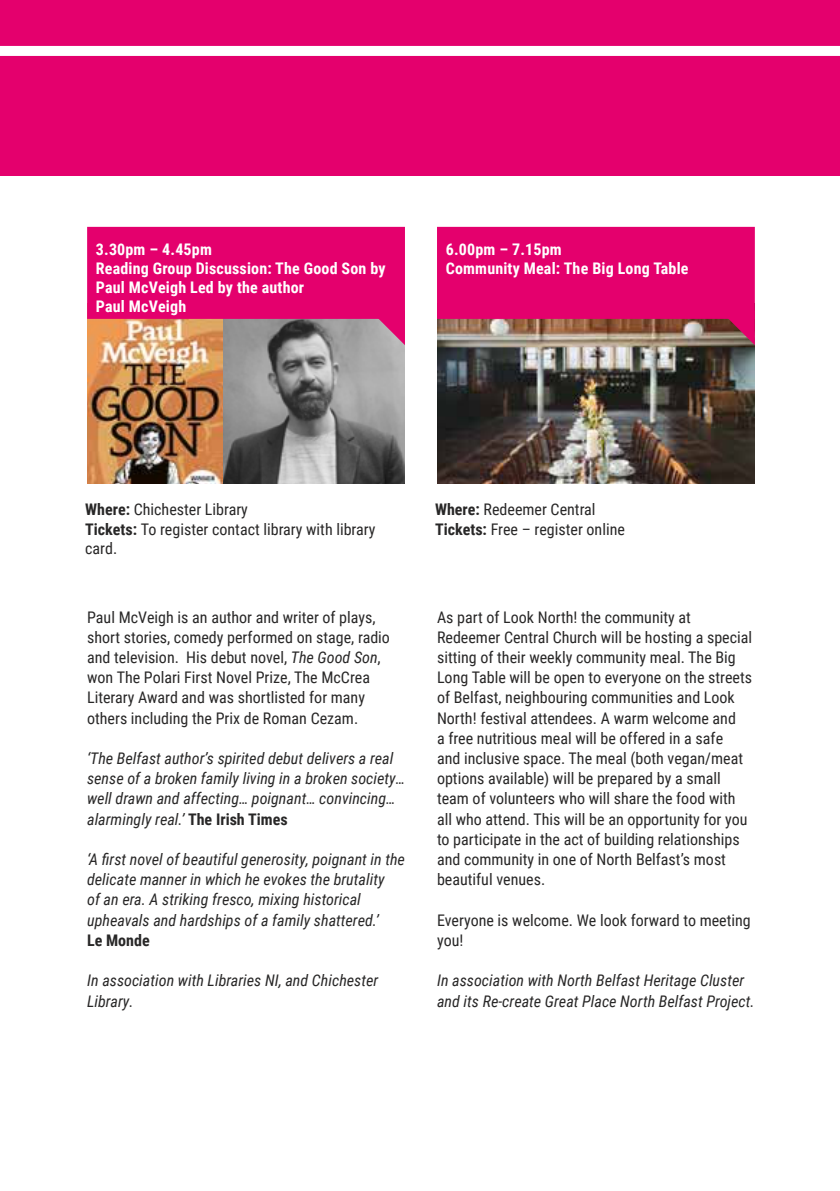
<style>
.page{position:relative;width:840px;height:1191px;background:#fff}
.page>*{position:absolute;margin:0;border:0;box-sizing:border-box;transform-origin:0 0}
.t1{font:16px/20.2px "Roboto Condensed";color:#282727}
.t2{font:italic 16px/20.2px "Roboto Condensed";color:#282727}
.t3{font:700 16px/18.8px "Roboto Condensed";letter-spacing:.01em;color:#fff}
.t4{font:700 16px "Roboto Condensed";color:#282727}
.s1{font-weight:700}
.s2{font-style:italic}
.s3{font-weight:700;font-style:normal}
</style>
<div class="page">
<div style="left:0;top:0;width:839px;height:176px;background:#e4006d"></div>
<div style="left:0;top:46px;width:839px;height:10px;background:#fff"></div>
<img style="left:437px;top:319px;width:317px;height:164px">
<img style="left:87px;top:319px;width:136px;height:164px">
<img style="left:223px;top:319px;width:182px;height:164px">
<svg style="left:719px;top:319px;width:35px;height:26px"></svg>
<svg style="left:370px;top:319px;width:35px;height:26px"></svg>
<div style="left:437px;top:227px;width:317px;height:92px;background:#e4006d"></div>
<div style="left:87px;top:227px;width:318px;height:92px;background:#e4006d"></div>
<p class="t3" style="left:96px;top:241px;width:291px">3.30pm – 4.45pm<br>Reading Group Discussion: The Good Son by<br>Paul McVeigh Led by the author<br>Paul McVeigh</p>
<p class="t3" style="left:445px;top:241px;width:244px">6.00pm – 7.15pm<br>Community Meal: The Big Long Table</p>
<p class="t1" style="left:85px;top:501px;width:291px;line-height:19.2px"><span class="s1">Where:</span> Chichester Library<br><span class="s1">Tickets:</span> To register contact library with library card.</p>
<p class="t1" style="left:87px;top:608px;width:304px">Paul McVeigh is an author and writer of plays, short stories, comedy performed on stage, radio and television. His debut novel, <span class="s2">The Good Son</span>, won The Polari First Novel Prize, The McCrea Literary Award and was shortlisted for many others including the Prix de Roman Cezam.</p>
<p class="t2" style="left:87px;top:749px;width:319px">‘The Belfast author’s spirited debut delivers a real sense of a broken family living in a broken society… well drawn and affecting… poignant… convincing… alarmingly real.’ <span class="s3">The Irish Times</span></p>
<p class="t2" style="left:87px;top:848px;width:319px">‘A 昀椀rst novel of beautiful generosity, poignant in the delicate manner in which he evokes the brutality<br>of an era. A striking fresco, mixing historical upheavals and hardships of a family shattered.’</p>
<p class="t4" style="left:87px;top:933px;width:64px">Le Monde</p>
<p class="t2" style="left:87px;top:971px;width:292px">In association with Libraries NI, and Chichester<br>Library.</p>
<p class="t1" style="left:435px;top:499px;width:191px;line-height:19.2px"><span class="s1">Where:</span> Redeemer Central<br><span class="s1">Tickets:</span> Free – register online</p>
<p class="t1" style="left:437px;top:608px;width:316px">As part of Look North! the community at Redeemer Central Church will be hosting a special sitting of their weekly community meal. The Big Long Table will be open to everyone on the streets of Belfast, neighbouring communities and Look North! festival attendees. A warm welcome and<br>a free nutritious meal will be offered in a safe<br>and inclusive space. The meal (both vegan/meat options available) will be prepared by a small team of volunteers who will share the food with all who attend. This will be an opportunity for you to participate in the act of building relationships and community in one of North Belfast’s most beautiful venues.</p>
<p class="t1" style="left:437px;top:911px;width:315px">Everyone is welcome. We look forward to meeting you!</p>
<p class="t2" style="left:437px;top:971px;width:319px">In association with North Belfast Heritage Cluster and its Re-create Great Place North Belfast Project.</p>
</div>
